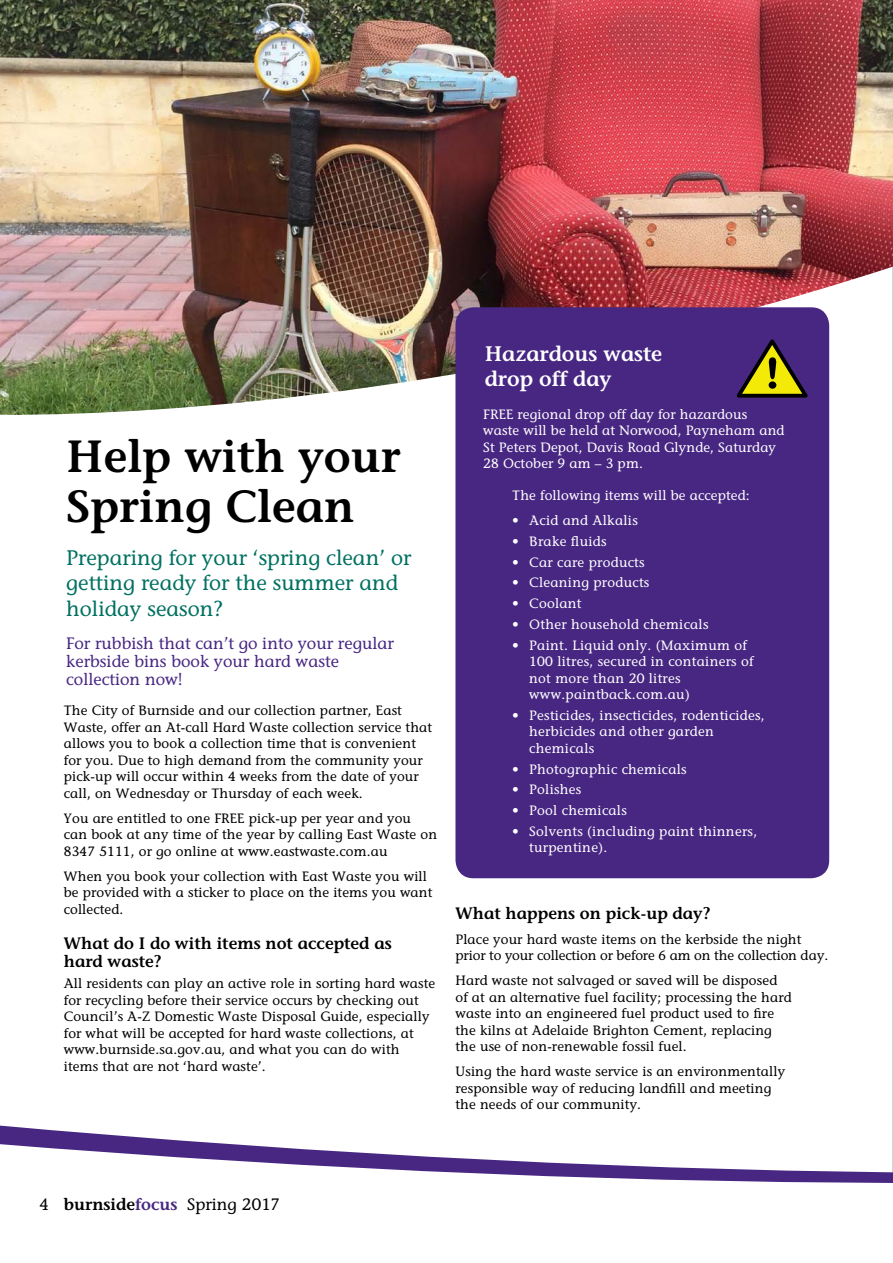
<style>
.page{position:relative;width:893px;height:1263px;background:#fff}
.page>*{position:absolute;margin:0;border:0;box-sizing:border-box;transform-origin:0 0}
.t1{font:600 45px/50.6px "Stone Informal";color:#000}
.t2{font:21px/25.5px "Stone Informal";color:#007161}
.t3{font:600 21px/25.2px "Stone Informal";color:#fff}
.t4{font:16.5px/18px "Stone Informal";color:#482783}
.t5{font:600 16.5px/18px "Stone Informal";color:#000}
.t6{font:16.5px "Stone Informal";color:#000}
.t7{font:13.5px/16.5px "Stone Informal";letter-spacing:.01em;color:#000}
.t8{font:13.5px/16.5px "Stone Informal";letter-spacing:.02em;color:#fff}
.s1{font-weight:600}
.s2{font-weight:600;color:#482783}
</style>
<div class="page">
<hr style="left:892px;top:0;width:1px;height:1263px;background:#ccd5d7">
<img style="left:0;top:0;width:893px;height:415px">
<div style="left:455px;top:307px;width:374px;height:571px;background:#482783;border-radius:18px"></div>
<svg style="left:736px;top:339px;width:72px;height:59px"></svg>
<svg style="left:0;top:1125px;width:893px;height:73px"></svg>
<h1 class="t1" style="left:66px;top:430px;width:336px">Help with your<br>Spring Clean</h1>
<h2 class="t2" style="left:66px;top:544px;width:347px">Preparing for your ‘spring clean’ or getting ready for the summer and holiday season?</h2>
<p class="t4" style="left:66px;top:634px;width:329px">For rubbish that can’t go into your regular kerbside bins book your hard waste collection now!</p>
<p class="t7" style="left:64px;top:702px;width:370px">The City of Burnside and our collection partner, East Waste, offer an At-call Hard Waste collection service that allows you to book a collection time that is convenient for you. Due to high demand from the community your pick-up will occur within 4 weeks from the date of your call, on Wednesday or Thursday of each week.</p>
<p class="t7" style="left:64px;top:810px;width:375px">You are entitled to one FREE pick-up per year and you can book at any time of the year by calling East Waste on<br>8347 5111, or go online at www.eastwaste.com.au</p>
<p class="t7" style="left:64px;top:868px;width:370px">When you book your collection with East Waste you will be provided with a sticker to place on the items you want collected.</p>
<p class="t5" style="left:64px;top:934px;width:329px">What do I do with items not accepted as hard waste?</p>
<p class="t7" style="left:64px;top:975px;width:373px">All residents can play an active role in sorting hard waste for recycling before their service occurs by checking out Council’s A-Z Domestic Waste Disposal Guide, especially for what will be accepted for hard waste collections, at www.burnside.sa.gov.au, and what you can do with items that are not ‘hard waste’.</p>
<h2 class="t3" style="left:485px;top:341px;width:179px">Hazardous waste drop off day</h2>
<p class="t8" style="left:483px;top:406px;width:303px">FREE regional drop off day for hazardous waste will be held at Norwood, Payneham and St Peters Depot, Davis Road Glynde, Saturday 28 October 9 am – 3 pm.</p>
<p class="t8" style="left:512px;top:487px;width:239px">The following items will be accepted:</p>
<p class="t8" style="left:512px;top:512px;width:127px">• Acid and Alkalis</p>
<p class="t8" style="left:512px;top:533px;width:96px">• Brake fluids</p>
<p class="t8" style="left:512px;top:553px;width:134px">• Car care products</p>
<p class="t8" style="left:512px;top:574px;width:139px">• Cleaning products</p>
<p class="t8" style="left:512px;top:595px;width:71px">• Coolant</p>
<p class="t8" style="left:512px;top:616px;width:198px">• Other household chemicals</p>
<p class="t8" style="left:529px;top:636px;width:226px;text-indent:-17px">• Paint. Liquid only. (Maximum of<br>100 litres, secured in containers of not more than 20 litres www.paintback.com.au)</p>
<p class="t8" style="left:529px;top:707px;width:237px;text-indent:-17px">• Pesticides, insecticides, rodenticides, herbicides and other garden chemicals</p>
<p class="t8" style="left:512px;top:760px;width:176px">• Photographic chemicals</p>
<p class="t8" style="left:512px;top:781px;width:71px">• Polishes</p>
<p class="t8" style="left:512px;top:802px;width:116px">• Pool chemicals</p>
<p class="t8" style="left:529px;top:823px;width:229px;text-indent:-17px">• Solvents (including paint thinners, turpentine).</p>
<p class="t5" style="left:455px;top:904px;width:257px">What happens on pick-up day?</p>
<p class="t7" style="left:455px;top:931px;width:374px">Place your hard waste items on the kerbside the night prior to your collection or before 6 am on the collection day.</p>
<p class="t7" style="left:455px;top:972px;width:338px">Hard waste not salvaged or saved will be disposed of at an alternative fuel facility; processing the hard waste into an engineered fuel product used to fire the kilns at Adelaide Brighton Cement, replacing the use of non-renewable fossil fuel.</p>
<p class="t7" style="left:455px;top:1063px;width:331px">Using the hard waste service is an environmentally responsible way of reducing landfill and meeting the needs of our community.</p>
<p class="t6" style="left:40px;top:1194px;width:242px">4 <span class="s1">burnside</span><span class="s2">focus</span> Spring 2017</p>
</div>
